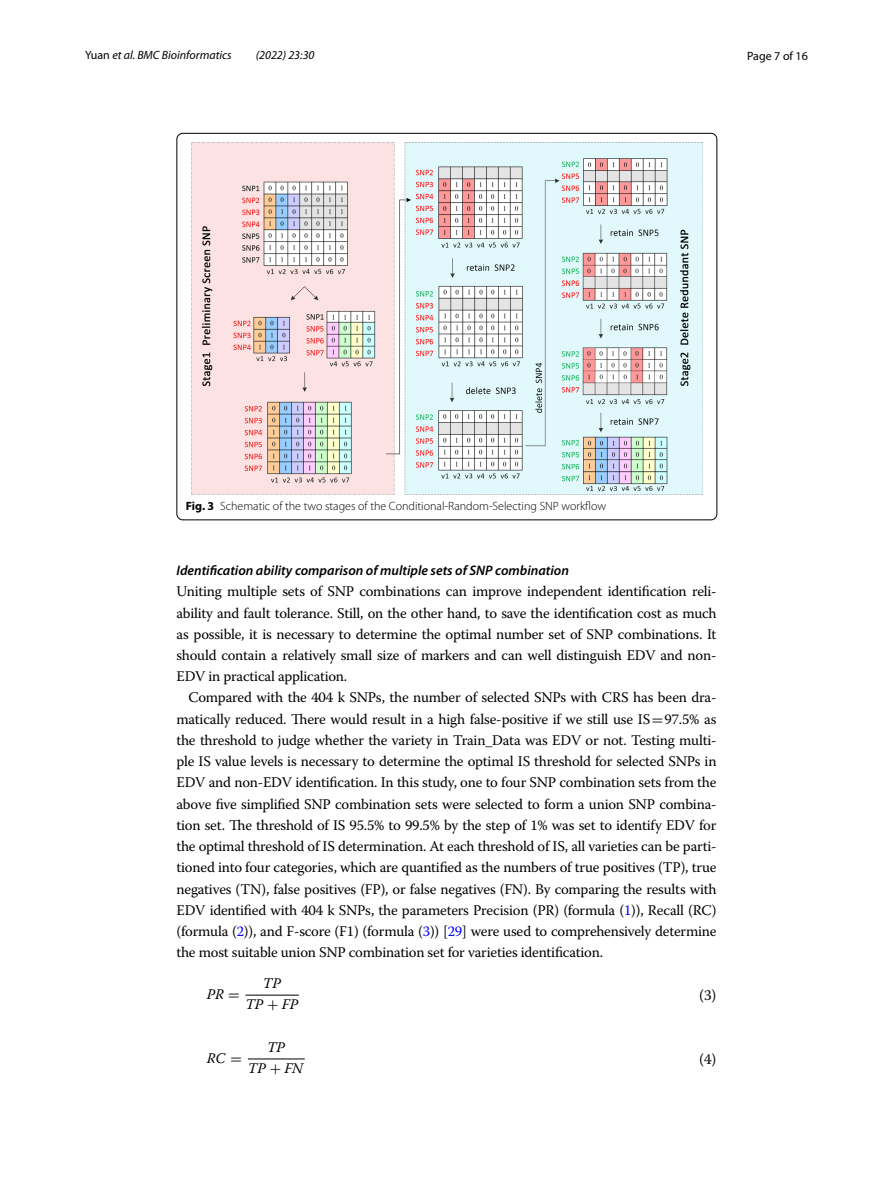
<style>
.page{position:relative;width:893px;height:1187px;background:#fff}
.page>*{position:absolute;margin:0;border:0;box-sizing:border-box;transform-origin:0 0}
.t1{font:15px "Warnock Pro";color:#000}
.t2{font:14.7px/21.3px "Warnock Pro";letter-spacing:-.015em;color:#000;text-align:justify}
.t3{font:14.7px/20.7px "Warnock Pro It 4";color:#000;text-align:center}
.t4{font:14.7px/20.7px "Warnock Pro It 5";color:#000;text-align:center}
.t5{font:italic 600 13.8px "Myriad Pro";color:#000}
.t6{font:300 12px "Myriad Pro";color:#000}
.t7{font:italic 12px "Myriad Pro";color:#000}
.t8{font:12px "Myriad Pro";color:#000}
.s1{font-style:normal}
.s2{font-weight:700}
.s3{font-family:"MTSY"}
.s4{color:#00f}
.s5{font-family:"MTSYN3"}
.s6{font-family:"MTSYN4"}
</style>
<div class="page">
<hr style="left:245px;top:994px;width:54px;height:1px;background:#000">
<hr style="left:248px;top:1058px;width:57px;height:1px;background:#000">
<img style="left:192px;top:142px;width:510px;height:352px">
<p class="t7" style="left:85px;top:48px;width:148px"><span class="s1">Yuan</span> et al. BMC Bioinformatics</p>
<p class="t7" style="left:256px;top:48px;width:60px">(2022) 23:30</p>
<p class="t8" style="left:747px;top:48px;width:62px">Page 7 of 16</p>
<p class="t6" style="left:186px;top:499px;width:422px"><span class="s2">Fig. 3</span> Schematic of the two stages of the Conditional-Random-Selecting SNP workflow</p>
<p class="t5" style="left:176px;top:561px;width:394px">Identification ability comparison of multiple sets of SNP combination</p>
<p class="t2" style="left:176px;top:580px;width:542px">Uniting multiple sets of SNP combinations can improve independent identification reli&shy;ability and fault tolerance. Still, on the other hand, to save the identification cost as much as possible, it is necessary to determine the optimal number set of SNP combinations. It should contain a relatively small size of markers and can well distinguish EDV and non-EDV in practical application.</p>
<p class="t2" style="left:176px;top:686px;width:542px;text-indent:12px">Compared with the 404 k SNPs, the number of selected SNPs with CRS has been dra&shy;matically reduced. There would result in a high false-positive if we still use IS<span class="s3">=</span>97.5% as the threshold to judge whether the variety in Train_Data was EDV or not. Testing multi&shy;ple IS value levels is necessary to determine the optimal IS threshold for selected SNPs in EDV and non-EDV identification. In this study, one to four SNP combination sets from the above five simplified SNP combination sets were selected to form a union SNP combina&shy;tion set. The threshold of IS 95.5% to 99.5% by the step of 1% was set to identify EDV for the optimal threshold of IS determination. At each threshold of IS, all varieties can be parti&shy;tioned into four categories, which are quantified as the numbers of true positives (TP), true negatives (TN), false positives (FP), or false negatives (FN). By comparing the results with EDV identified with 404 k SNPs, the parameters Precision (PR) (formula (<span class="s4">1</span>)), Recall (RC) (formula (<span class="s4">2</span>)), and F-score (F1) (formula (<span class="s4">3</span>)) [<span class="s4">29</span>] were used to comprehensively determine the most suitable union SNP combination set for varieties identification.</p>
<p class="t3" style="left:207px;top:984px;width:34px">PR <span class="s5">=</span></p>
<p class="t1" style="left:699px;top:986px;width:19px">(3)</p>
<p class="t3" style="left:245px;top:974px;width:54px">TP<br>TP <span class="s5">+</span> FP</p>
<p class="t4" style="left:248px;top:1038px;width:57px">TP<br>TP <span class="s6">+</span> FN</p>
<p class="t4" style="left:207px;top:1048px;width:37px">RC <span class="s6">=</span></p>
<p class="t1" style="left:699px;top:1049px;width:19px">(4)</p>
</div>
